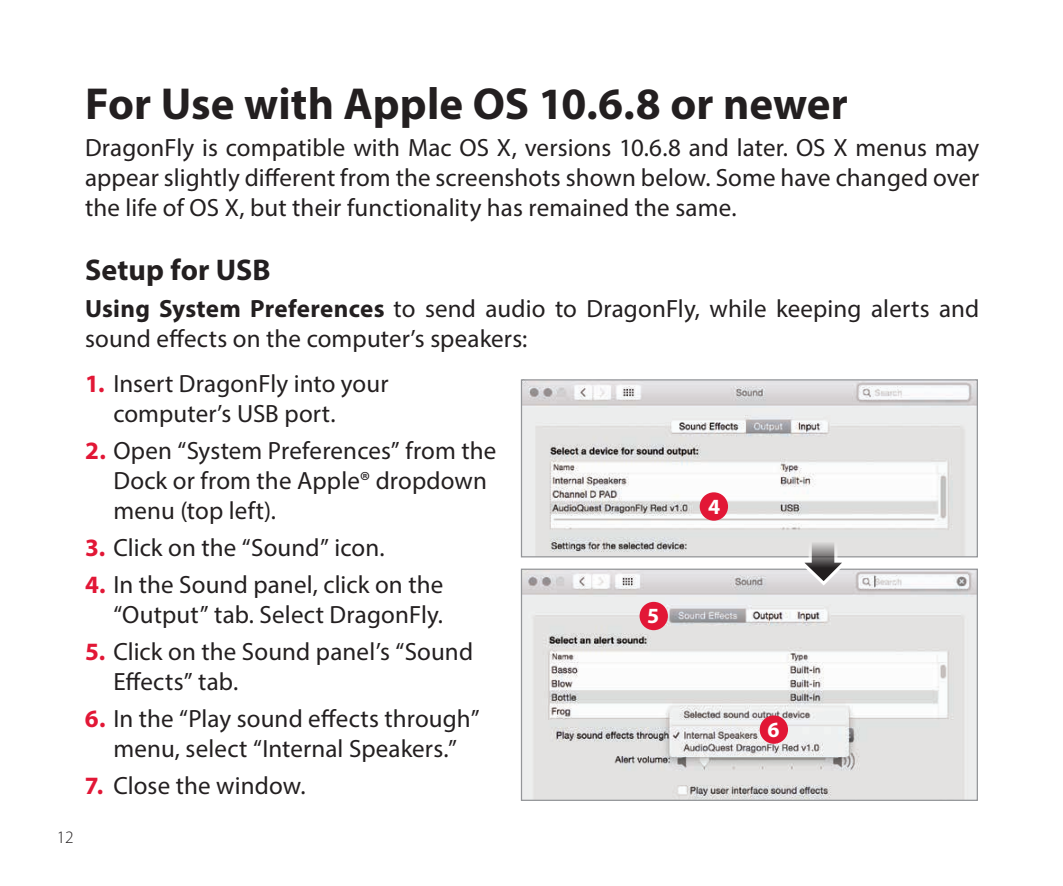
<style>
.page{position:relative;width:1063px;height:886px;background:#fff}
.page>*{position:absolute;margin:0;border:0;box-sizing:border-box;transform-origin:0 0}
.t1{font:700 45px "Myriad Pro";color:#231f20}
.t2{font:700 30px "Myriad Pro";letter-spacing:.005em;color:#231f20}
.t3{font:25px/30px "Myriad Pro";letter-spacing:.005em;color:#231f20}
.t4{font:700 21.75px "Myriad Pro";color:#fff}
.t5{font:300 17.5px "Myriad Pro";color:#231f20}
.s1{font-weight:700}
.s2{font-weight:700;color:#e21736}
</style>
<div class="page">
<img style="left:523px;top:381px;width:453px;height:174px">
<div style="left:521px;top:379px;width:457px;height:178px;border:1px solid #939598"></div>
<img style="left:523px;top:570px;width:453px;height:229px">
<div style="left:521px;top:568px;width:457px;height:233px;border:1px solid #939598"></div>
<svg style="left:794px;top:537px;width:58px;height:51px;background:#c2c0c1"></svg>
<div style="left:700px;top:492px;width:28px;height:29px;background:#e21736;border-radius:50%"></div>
<div style="left:640px;top:602px;width:28px;height:28px;background:#e21736;border-radius:50%"></div>
<div style="left:760px;top:715px;width:28px;height:29px;background:#e21736;border-radius:50%"></div>
<h1 class="t1" style="left:85px;top:74px;width:764px">For Use with Apple OS 10.6.8 or newer</h1>
<p class="t3" style="left:85px;top:132px;width:896px;text-align:justify">DragonFly is compatible with Mac OS X, versions 10.6.8 and later. OS X menus may appear slightly different from the screenshots shown below. Some have changed over the life of OS X, but their functionality has remained the same.</p>
<p class="t2" style="left:85px;top:251px;width:187px">Setup for USB</p>
<p class="t3" style="left:85px;top:294px;width:896px"><span class="s1">Using System Preferences</span> to send audio to DragonFly, while keeping alerts and sound effects on the computer’s speakers:</p>
<p class="t3" style="left:113px;top:368px;width:277px;text-indent:-28px"><span class="s2">1.</span> Insert DragonFly into your computer’s USB port.</p>
<p class="t3" style="left:113px;top:435px;width:385px;text-indent:-28px"><span class="s2">2.</span> Open “System Preferences” from the<br>Dock or from the Apple® dropdown menu (top left).</p>
<p class="t3" style="left:85px;top:532px;width:301px"><span class="s2">3.</span> Click on the “Sound” icon.</p>
<p class="t3" style="left:85px;top:569px;width:360px;text-align:right"><span class="s2">4.</span> In the Sound panel, click on the “Output” tab. Select DragonFly.</p>
<p class="t3" style="left:113px;top:636px;width:361px;text-indent:-28px"><span class="s2">5.</span> Click on the Sound panel’s “Sound<br>Effects” tab.</p>
<p class="t3" style="left:85px;top:703px;width:396px;text-align:center"><span class="s2">6.</span> In the “Play sound effects through” menu, select “Internal Speakers.”</p>
<p class="t3" style="left:85px;top:770px;width:222px"><span class="s2">7.</span> Close the window.</p>
<p class="t4" style="left:708px;top:492px;width:14px">4</p>
<p class="t4" style="left:647px;top:602px;width:14px">5</p>
<p class="t4" style="left:767px;top:715px;width:14px">6</p>
<p class="t5" style="left:57px;top:826px;width:19px">12</p>
</div>
